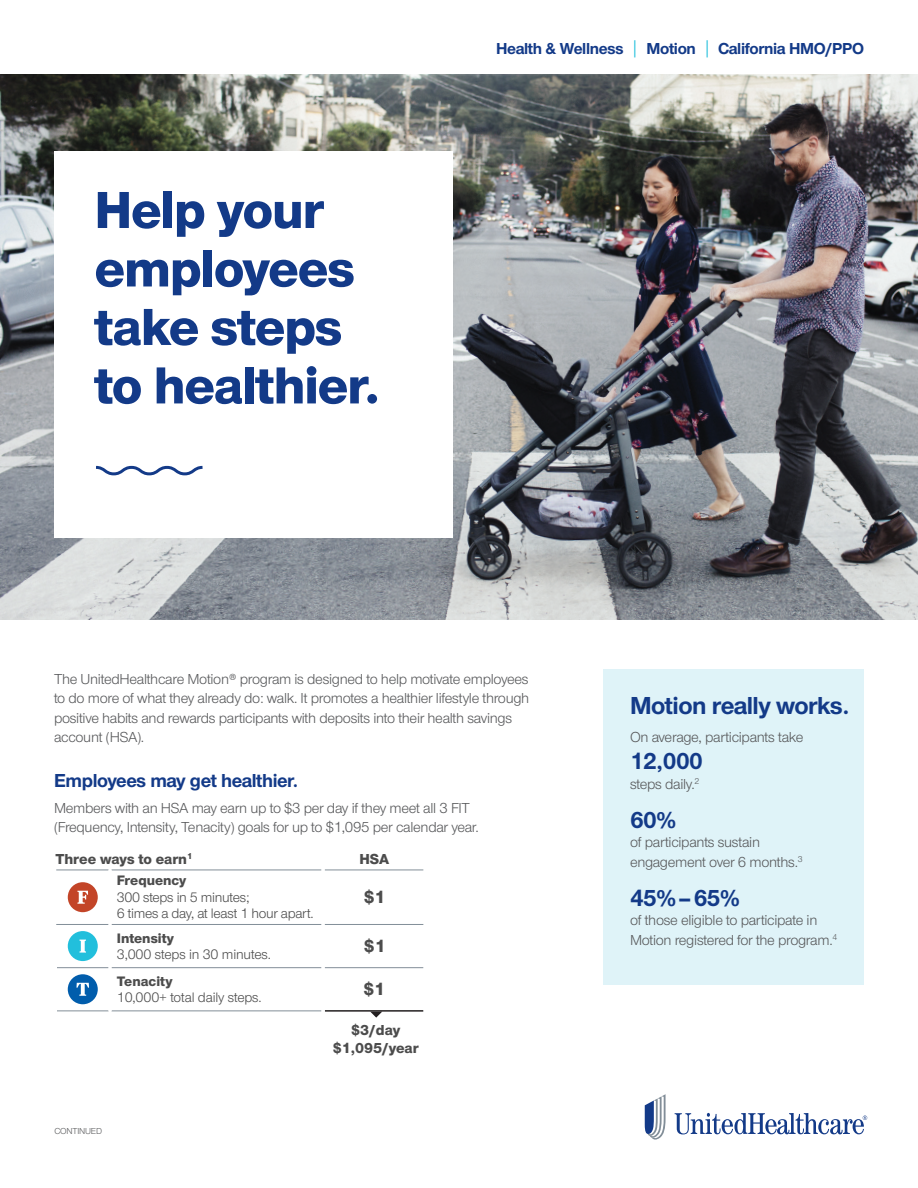
<style>
.page{position:relative;width:918px;height:1188px;background:#fff}
.page>*{position:absolute;margin:0;border:0;box-sizing:border-box;transform-origin:0 0}
.t1{font:800 54px/58.5px "UHC Sans";letter-spacing:-.02em;color:#133a88}
.t2{font:700 25.5px "UHC Sans";letter-spacing:-.02em;color:#133a88}
.t3{font:700 24px "UHC Sans";letter-spacing:-.02em;color:#133a88}
.t4{font:700 19.5px "UHC Sans";letter-spacing:-.02em;color:#133a88}
.t5{font:800 18px "UHC Sans";color:#4c4c4c}
.t6{font:700 16.5px "UHC Sans";letter-spacing:-.02em;color:#133a88}
.t7{font:15px/19.5px "UHC Sans";letter-spacing:-.02em;color:#57585a}
.t8{font:800 15px/18px "UHC Sans";color:#4c4c4c;text-align:center}
.t9{font:14.25px/16.5px "UHC Sans";letter-spacing:-.015em;color:#4c4c4c}
.t10{font:800 14.25px "UHC Sans";color:#4c4c4c}
.t11{font:9px "UHC Sans";letter-spacing:-.02em;color:#57585a}
.s1{font-weight:400;font-size:20.7px;color:#22bfdc}
</style>
<div class="page">
<div style="left:603px;top:670px;width:261px;height:315px;background:#dff3f8"></div>
<hr style="left:56px;top:870px;width:53px;height:1px;background:#828e98">
<hr style="left:112px;top:870px;width:210px;height:1px;background:#828e98">
<hr style="left:56px;top:924px;width:53px;height:1px;background:#828e98">
<hr style="left:112px;top:924px;width:210px;height:1px;background:#828e98">
<hr style="left:57px;top:967px;width:52px;height:1px;background:#828e98">
<hr style="left:112px;top:967px;width:210px;height:1px;background:#828e98">
<hr style="left:325px;top:870px;width:100px;height:1px;background:#828e98">
<hr style="left:325px;top:924px;width:100px;height:1px;background:#828e98">
<hr style="left:57px;top:1011px;width:52px;height:1px;background:#828e98">
<hr style="left:325px;top:967px;width:99px;height:1px;background:#828e98">
<hr style="left:325px;top:1010px;width:99px;height:2px;background:#231f20">
<hr style="left:112px;top:1011px;width:210px;height:1px;background:#828e98">
<svg style="left:68px;top:882px;width:30px;height:30px"></svg>
<svg style="left:68px;top:931px;width:30px;height:30px"></svg>
<svg style="left:68px;top:974px;width:30px;height:30px"></svg>
<hr style="left:423px;top:866px;width:3px;height:162px;background:#fff">
<hr style="left:321px;top:866px;width:3px;height:152px;background:#fff">
<svg style="left:370px;top:1012px;width:12px;height:6px"></svg>
<img style="left:0;top:74px;width:918px;height:546px">
<div style="left:54px;top:151px;width:398px;height:387px;background:#fff"></div>
<svg style="left:96px;top:465px;width:107px;height:11px"></svg>
<svg style="left:675px;top:1113px;width:192px;height:21px"></svg>
<svg style="left:645px;top:1094px;width:21px;height:46px"></svg>
<h1 class="t1" style="left:94px;top:179px;width:287px">Help your employees take steps to healthier.</h1>
<p class="t6" style="left:496px;top:37px;width:369px">Health &amp; Wellness <span class="s1">|</span> Motion <span class="s1">|</span> California HMO/PPO</p>
<p class="t7" style="left:54px;top:669px;width:477px">The UnitedHealthcare Motion® program is designed to help motivate employees to do more of what they already do: walk. It promotes a healthier lifestyle through positive habits and rewards participants with deposits into their health savings account (HSA).</p>
<h3 class="t4" style="left:54px;top:767px;width:246px">Employees may get healthier.</h3>
<p class="t7" style="left:54px;top:798px;width:426px">Members with an HSA may earn up to $3 per day if they meet all 3 FIT (Frequency, Intensity, Tenacity) goals for up to $1,095 per calendar year.</p>
<p class="t8" style="left:56px;top:849px;width:138px">Three ways to earn<sup>1</sup></p>
<p class="t8" style="left:359px;top:849px;width:31px">HSA</p>
<p class="t10" style="left:117px;top:871px;width:71px">Frequency</p>
<p class="t9" style="left:117px;top:889px;width:198px">300 steps in 5 minutes;<br>6 times a day, at least 1 hour apart.</p>
<p class="t5" style="left:364px;top:885px;width:23px">$1</p>
<p class="t10" style="left:117px;top:928px;width:59px">Intensity</p>
<p class="t9" style="left:117px;top:946px;width:156px">3,000 steps in 30 minutes.</p>
<p class="t5" style="left:364px;top:934px;width:23px">$1</p>
<p class="t10" style="left:117px;top:971px;width:57px">Tenacity</p>
<p class="t9" style="left:117px;top:989px;width:147px">10,000+ total daily steps.</p>
<p class="t11" style="left:54px;top:1125px;width:49px">CONTINUED</p>
<p class="t5" style="left:364px;top:976px;width:23px">$1</p>
<p class="t8" style="left:333px;top:1021px;width:87px">$3/day $1,095/year</p>
<h2 class="t2" style="left:630px;top:688px;width:221px">Motion really works.</h2>
<p class="t7" style="left:630px;top:727px;width:175px">On average, participants take</p>
<h3 class="t3" style="left:630px;top:745px;width:75px">12,000</h3>
<p class="t7" style="left:630px;top:773px;width:71px">steps daily.<sup>2</sup></p>
<h3 class="t3" style="left:630px;top:803px;width:48px">60%</h3>
<p class="t7" style="left:630px;top:832px;width:174px">of participants sustain engagement over 6 months.<sup>3</sup></p>
<h3 class="t3" style="left:630px;top:881px;width:111px">45%–65%</h3>
<p class="t7" style="left:630px;top:910px;width:209px">of those eligible to participate in<br>Motion registered for the program.<sup>4</sup></p>
</div>
